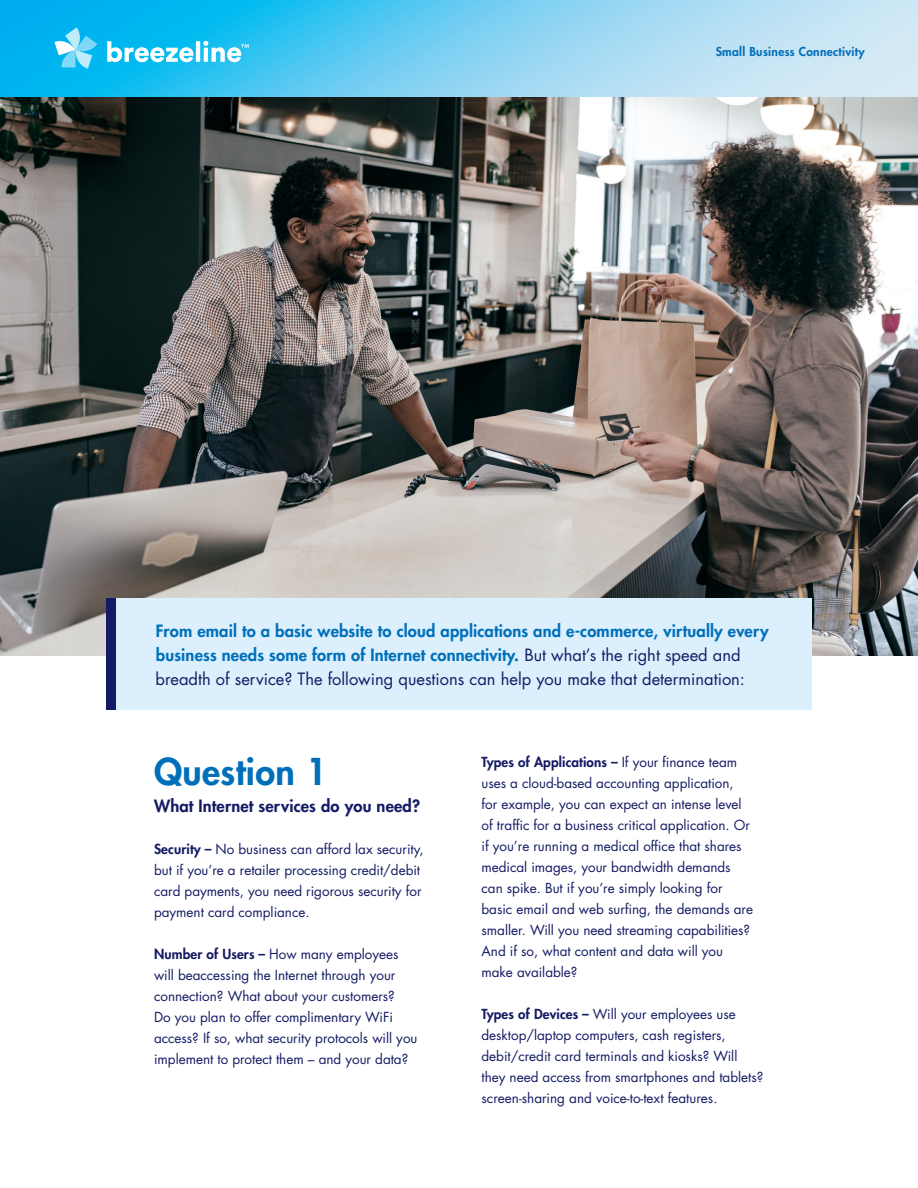
<style>
.page{position:relative;width:918px;height:1188px;background:#fff}
.page>*{position:absolute;margin:0;border:0;box-sizing:border-box;transform-origin:0 0}
.t1{font:800 36px "Futura Std";letter-spacing:.01em;color:#006fba}
.t2{font:800 16.5px/24px "Futura Std";letter-spacing:.01em;color:#006fba}
.t3{font:800 16.5px "Futura Std";letter-spacing:.01em;color:#141b64}
.t4{font:13.5px/21px "Futura Std";color:#141b64}
.t5{font:800 12px "Futura Std";letter-spacing:.025em;color:#006fba}
.s1{font-weight:400;color:#141b64}
.s2{font-weight:800}
</style>
<div class="page">
<svg style="left:0;top:0;width:918px;height:97px;background:#74d0f2"></svg>
<svg style="left:107px;top:41px;width:142px;height:21px"></svg>
<svg style="left:54px;top:28px;width:43px;height:41px;background:#5bcef4"></svg>
<img style="left:0;top:97px;width:918px;height:559px">
<div style="left:111px;top:599px;width:700px;height:111px;background:#dbeffc"></div>
<div style="left:106px;top:599px;width:10px;height:111px;background:#141b64"></div>
<p class="t5" style="left:716px;top:44px;width:151px">Small Business Connectivity</p>
<p class="t2" style="left:156px;top:619px;width:615px">From email to a basic website to cloud applications and e-commerce, virtually every business needs some form of Internet connectivity. <span class="s1">But what’s the right speed and breadth of service? The following questions can help you make that determination:</span></p>
<p class="t1" style="left:154px;top:749px;width:174px">Question 1</p>
<p class="t3" style="left:154px;top:796px;width:267px">What Internet services do you need?</p>
<p class="t4" style="left:154px;top:839px;width:271px"><span class="s2">Security –</span> No business can afford lax security, but if you’re a retailer processing credit/debit card payments, you need rigorous security for payment card compliance.</p>
<p class="t4" style="left:154px;top:944px;width:265px"><span class="s2">Number of Users –</span> How many employees will beaccessing the Internet through your connection? What about your customers?<br>Do you plan to offer complimentary WiFi access? If so, what security protocols will you implement to protect them – and your data?</p>
<p class="t4" style="left:482px;top:752px;width:270px"><span class="s2">Types of Applications –</span> If your finance team uses a cloud-based accounting application, for example, you can expect an intense level of traffic for a business critical application. Or if you’re running a medical office that shares medical images, your bandwidth demands</p>
<p class="t4" style="left:482px;top:878px;width:273px">can spike. But if you’re simply looking for basic email and web surfing, the demands are smaller. Will you need streaming capabilities?<br>And if so, what content and data will you make available?</p>
<p class="t4" style="left:482px;top:1004px;width:283px"><span class="s2">Types of Devices –</span> Will your employees use desktop/laptop computers, cash registers, debit/credit card terminals and kiosks? Will they need access from smartphones and tablets?</p>
<p class="t4" style="left:482px;top:1088px;width:237px">screen-sharing and voice-to-text features.</p>
</div>
